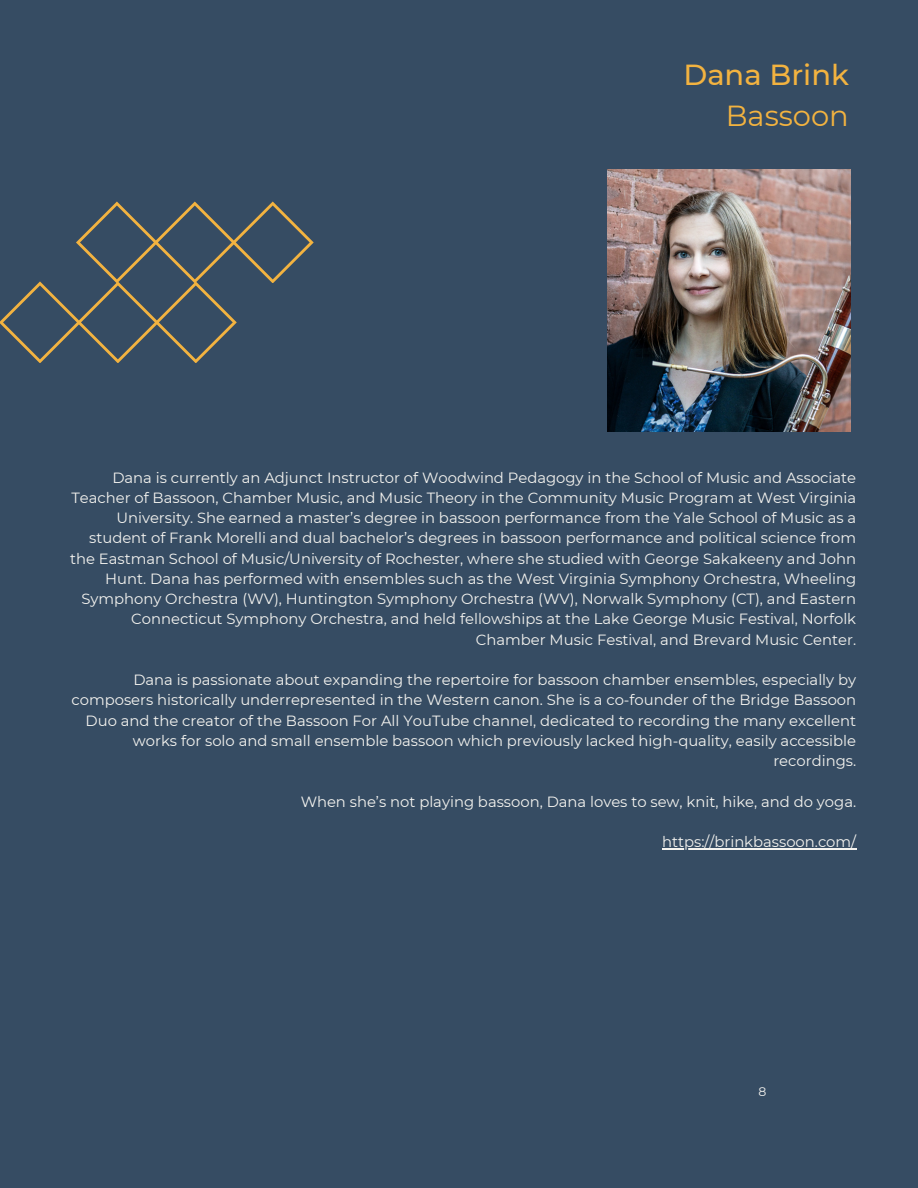
<style>
.page{position:relative;width:918px;height:1188px;background:#364c63}
.page>*{position:absolute;margin:0;border:0;box-sizing:border-box;transform-origin:0 0}
.t1{font:500 28.95px "Montserrat";color:#f3b340}
.t2{font:28.95px "Montserrat";color:#f3b340}
.t3{font:14.85px/20.2px "Montserrat";color:#f4f3ef;text-align:right}
.t4{font:12.45px "Montserrat";color:#f4f3ef}
.s1{font-weight:100;color:#364c63}
</style>
<div class="page">
<img style="left:607px;top:170px;width:243px;height:262px">
<hr style="left:662px;top:848px;width:194px;height:1px;background:#f4f3ef">
<svg style="left:0;top:202px;width:314px;height:161px"></svg>
<p class="t1" style="left:683px;top:57px;width:167px">Dana Brink</p>
<p class="t2" style="left:726px;top:98px;width:125px">Bassoon</p>
<p class="t3" style="left:70px;top:467px;width:788px">Dana is currently an Adjunct Instructor of Woodwind Pedagogy in the School of Music and Associate Teacher of Bassoon, Chamber Music, and Music Theory in the Community Music Program at West Virginia University. She earned a master’s degree in bassoon performance from the Yale School of Music as a student of Frank Morelli and dual bachelor’s degrees in bassoon performance and political science from the Eastman School of Music/University of Rochester, where she studied with George Sakakeeny and John Hunt. Dana has performed with ensembles such as the West Virginia Symphony Orchestra, Wheeling Symphony Orchestra (WV), Huntington Symphony Orchestra (WV), Norwalk Symphony (CT), and Eastern Connecticut Symphony Orchestra, and held fellowships at the Lake George Music Festival, Norfolk Chamber Music Festival, and Brevard Music Center.</p>
<p class="t3" style="left:72px;top:670px;width:786px">Dana is passionate about expanding the repertoire for bassoon chamber ensembles, especially by composers historically underrepresented in the Western canon. She is a co-founder of the Bridge Bassoon Duo and the creator of the Bassoon For All YouTube channel, dedicated to recording the many excellent works for solo and small ensemble bassoon which previously lacked high-quality, easily accessible recordings.</p>
<p class="t3" style="left:301px;top:791px;width:557px">When she’s not playing bassoon, Dana loves to sew, knit, hike, and do yoga.</p>
<p class="t3" style="left:662px;top:832px;width:196px">https://brinkbassoon.com/</p>
<p class="t4" style="left:759px;top:1084px;width:19px">8<span class="s1">3</span></p>
</div>
